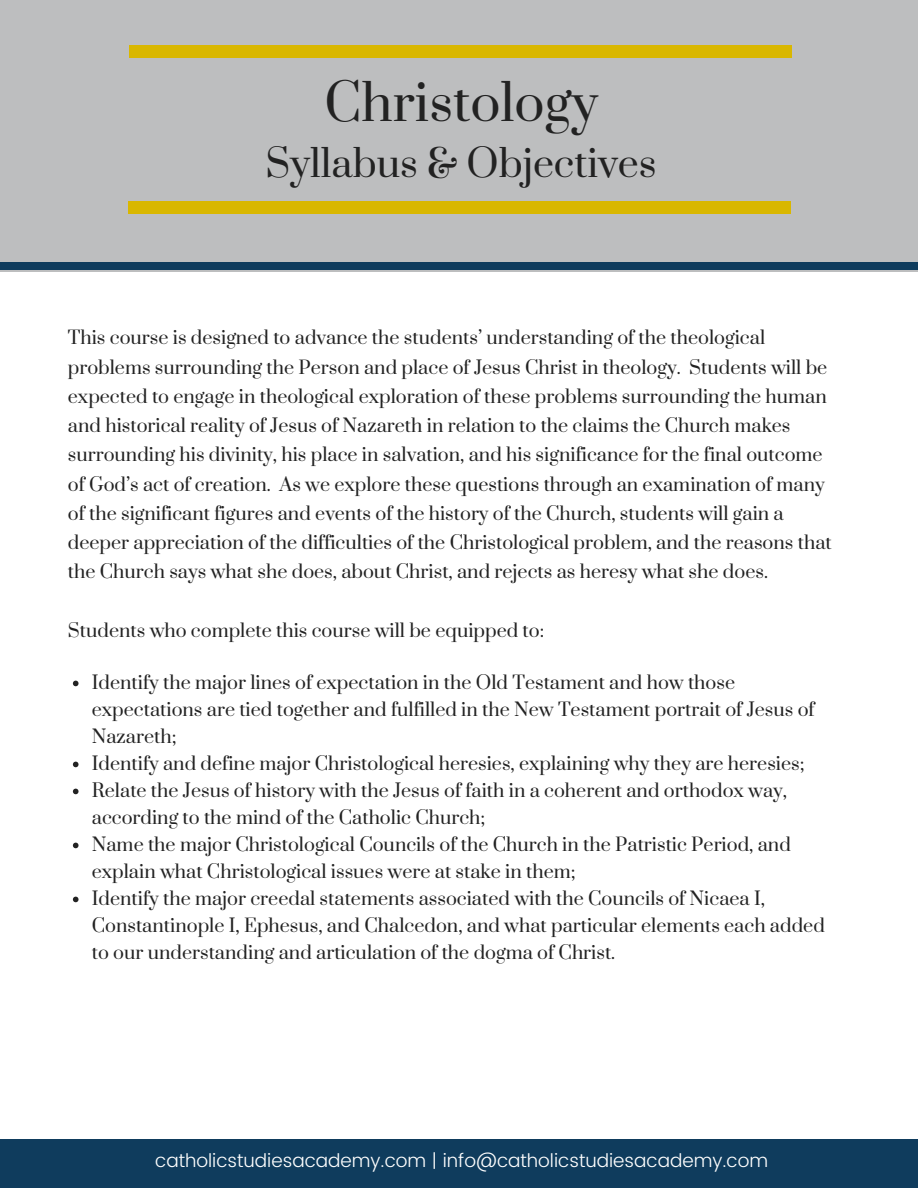
<style>
.page{position:relative;width:918px;height:1188px;background:#fff}
.page>*{position:absolute;margin:0;border:0;box-sizing:border-box;transform-origin:0 0}
.t1{font:49.8px "Prata";color:#222}
.t2{font:37.35px "Prata";color:#222}
.t3{font:300 18.75px "Poppins";color:#fff}
.t4{font:18px/27px "Prata";color:#222}
</style>
<div class="page">
<div style="left:0;top:0;width:918px;height:271px;background:#bdbebf"></div>
<div style="left:128px;top:201px;width:75px;height:13px;background:#d9b700"></div>
<div style="left:716px;top:201px;width:74px;height:13px;background:#d9b700"></div>
<div style="left:203px;top:201px;width:513px;height:13px;background:#d9b700"></div>
<div style="left:129px;top:45px;width:75px;height:13px;background:#d9b700"></div>
<div style="left:717px;top:45px;width:74px;height:13px;background:#d9b700"></div>
<div style="left:204px;top:45px;width:513px;height:13px;background:#d9b700"></div>
<div style="left:0;top:1139px;width:918px;height:49px;background:#0f3c5d"></div>
<div style="left:0;top:262px;width:918px;height:7px;background:#0f3c5d"></div>
<svg style="left:73px;top:681px;width:6px;height:5px"></svg>
<svg style="left:73px;top:762px;width:6px;height:5px"></svg>
<svg style="left:73px;top:789px;width:6px;height:5px"></svg>
<svg style="left:73px;top:843px;width:6px;height:5px"></svg>
<svg style="left:73px;top:897px;width:6px;height:5px"></svg>
<h1 class="t1" style="left:325px;top:72px;width:275px">Christology</h1>
<h2 class="t2" style="left:265px;top:140px;width:393px">Syllabus &amp; Objectives</h2>
<p class="t4" style="left:68px;top:324px;width:765px;line-height:29.2px">This course is designed to advance the students’ understanding of the theological problems surrounding the Person and place of Jesus Christ in theology. Students will be expected to engage in theological exploration of these problems surrounding the human and historical reality of Jesus of Nazareth in relation to the claims the Church makes surrounding his divinity, his place in salvation, and his significance for the final outcome of God’s act of creation. As we explore these questions through an examination of many of the significant figures and events of the history of the Church, students will gain a deeper appreciation of the difficulties of the Christological problem, and the reasons that the Church says what she does, about Christ, and rejects as heresy what she does.</p>
<p class="t4" style="left:68px;top:618px;width:478px">Students who complete this course will be equipped to:</p>
<p class="t4" style="left:92px;top:669px;width:735px">Identify the major lines of expectation in the Old Testament and how those expectations are tied together and fulfilled in the New Testament portrait of Jesus of Nazareth;<br>Identify and define major Christological heresies, explaining why they are heresies; Relate the Jesus of history with the Jesus of faith in a coherent and orthodox way, according to the mind of the Catholic Church;<br>Name the major Christological Councils of the Church in the Patristic Period, and explain what Christological issues were at stake in them;<br>Identify the major creedal statements associated with the Councils of Nicaea I, Constantinople I, Ephesus, and Chalcedon, and what particular elements each added to our understanding and articulation of the dogma of Christ.</p>
<p class="t3" style="left:155px;top:1150px;width:614px">catholicstudiesacademy.com | info@catholicstudiesacademy.com</p>
</div>
